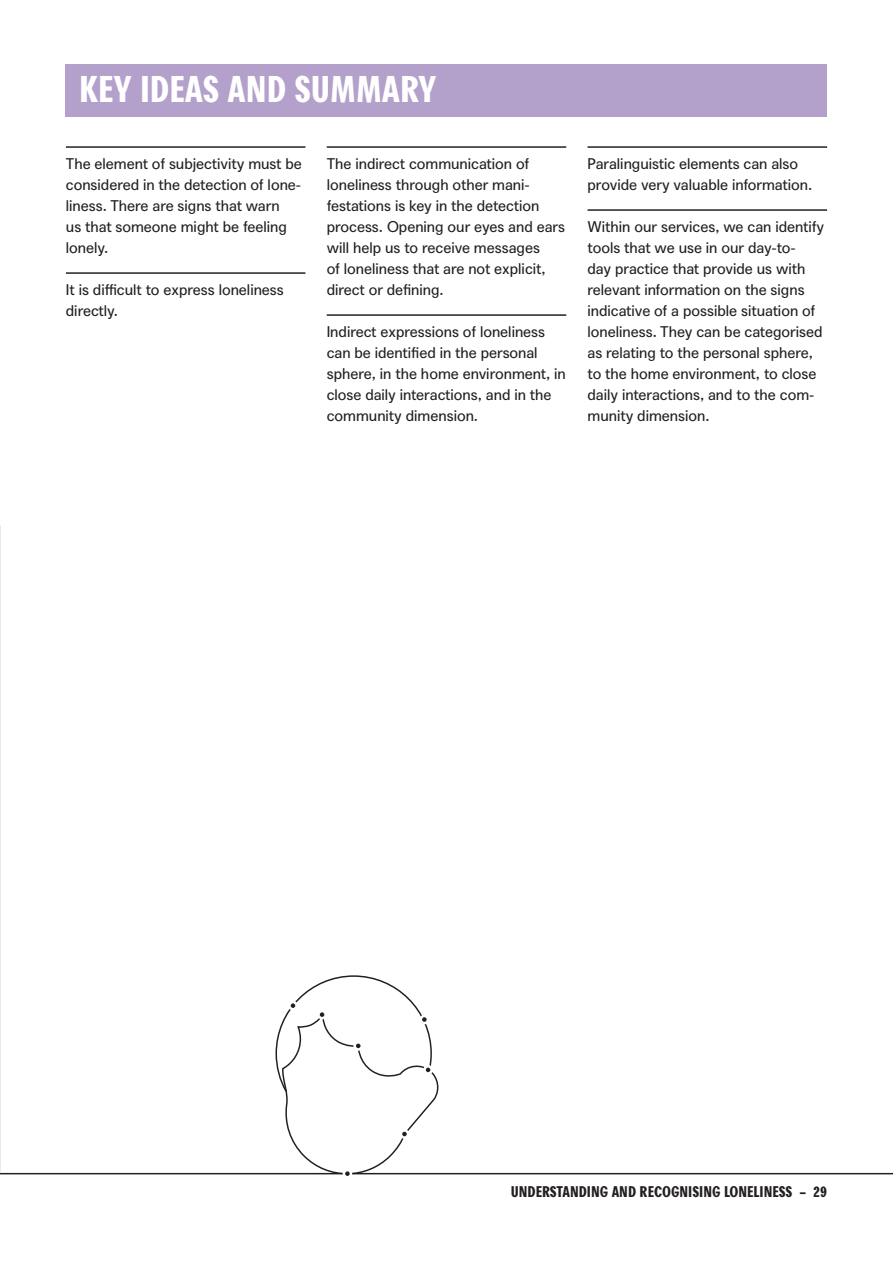
<style>
.page{position:relative;width:893px;height:1263px;background:#fff}
.page>*{position:absolute;margin:0;border:0;box-sizing:border-box;transform-origin:0 0}
.t1{font:36px "Agipo Bold Cond";color:#fff}
.t2{font:15px/21px "Agipo";color:#231f20}
.t3{font:15px "Agipo Bold Cond";color:#231f20}
</style>
<div class="page">
<div style="left:66px;top:64px;width:761px;height:52px;background:#b3a1cb"></div>
<hr style="left:66px;top:146px;width:239px;height:2px;background:#231f20">
<hr style="left:66px;top:272px;width:239px;height:2px;background:#231f20">
<hr style="left:327px;top:146px;width:239px;height:2px;background:#231f20">
<hr style="left:327px;top:314px;width:239px;height:2px;background:#231f20">
<hr style="left:587px;top:146px;width:240px;height:2px;background:#231f20">
<hr style="left:587px;top:209px;width:240px;height:2px;background:#231f20">
<hr style="left:0;top:1173px;width:286px;height:1px;background:#231f20">
<hr style="left:286px;top:1173px;width:607px;height:1px;background:#231f20">
<svg style="left:275px;top:975px;width:165px;height:201px"></svg>
<h1 class="t1" style="left:79px;top:61px;width:359px">KEY IDEAS AND SUMMARY</h1>
<p class="t2" style="left:66px;top:152px;width:238px">The element of subjectivity must be considered in the detection of lone&shy;liness. There are signs that warn<br>us that someone might be feeling lonely.</p>
<p class="t2" style="left:66px;top:278px;width:219px">It is difficult to express loneliness directly.</p>
<p class="t2" style="left:327px;top:152px;width:240px">The indirect communication of loneliness through other mani&shy;festations is key in the detection process. Opening our eyes and ears will help us to receive messages<br>of loneliness that are not explicit, direct or defining.</p>
<p class="t2" style="left:327px;top:320px;width:241px">Indirect expressions of loneliness can be identified in the personal sphere, in the home environment, in close daily interactions, and in the community dimension.</p>
<p class="t2" style="left:587px;top:152px;width:226px">Paralinguistic elements can also provide very valuable information.</p>
<p class="t2" style="left:587px;top:215px;width:238px">Within our services, we can identify tools that we use in our day-to-<br>day practice that provide us with relevant information on the signs indicative of a possible situation of loneliness. They can be categorised as relating to the personal sphere, to the home environment, to close daily interactions, and to the com&shy;munity dimension.</p>
<p class="t3" style="left:511px;top:1180px;width:318px">UNDERSTANDING AND RECOGNISING LONELINESS – 29</p>
</div>
